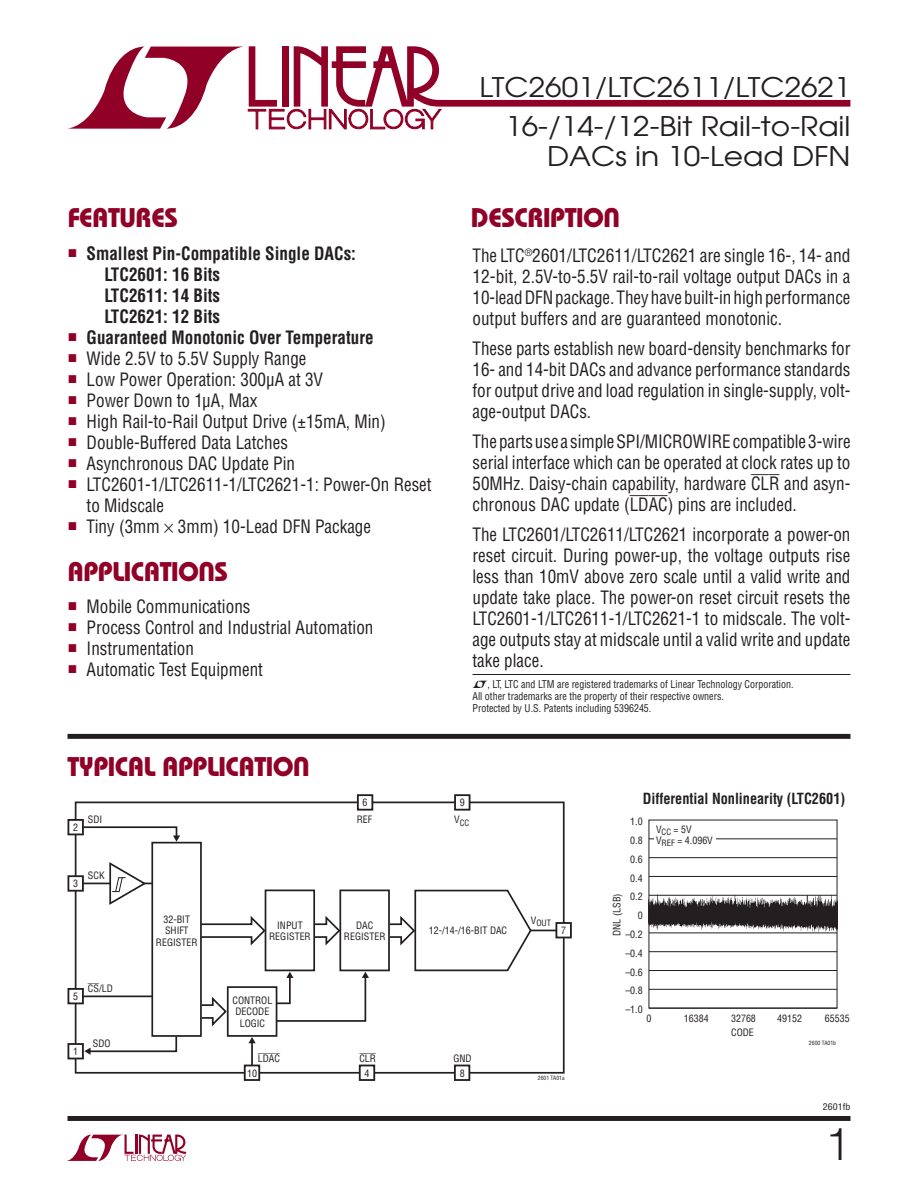
<style>
.page{position:relative;width:918px;height:1188px;background:#fff}
.page>*{position:absolute;margin:0;border:0;box-sizing:border-box;transform-origin:0 0}
.t1{font:300 45px "Helvetica";color:#231f20}
.t2{font:27px/30px "Avant Garde";color:#231f20;text-align:right;scale:1.1 1}
.t3{font:27px "Linear Bauhaus";letter-spacing:-.02em;color:#900027}
.t4{font:18px/21px "Linear Helv Cond";color:#231f20;text-align:justify;scale:.95 1}
.t5{font:700 18px/21px "Linear Helv Cond";color:#231f20;scale:.95 1}
.t6{font:700 15px "Linear Helv Cond";color:#231f20;scale:.95 1}
.t7{font:10.5px/12px "Linear Helv Cond";color:#231f20;scale:.95 1}
.t8{font:10.05px/18.8px "Linear Helv Cond";color:#231f20;text-align:center}
.t9{font:10.05px "Linear Helv Cond Ovr";color:#231f20}
.t10{font:9px "Linear Helv Cond";color:#231f20;scale:1.1 1}
.t11{font:8.55px "Linear Helv Cond";color:#231f20}
.t12{font:5.7px "Linear Helv Cond";color:#231f20}
.s1{font-family:"Linear Helv Cond Ovr"}
</style>
<div class="page">
<svg style="left:67px;top:1135px;width:119px;height:26px"></svg>
<div style="left:68px;top:1116px;width:782px;height:5px;background:#231f20"></div>
<svg style="left:68px;top:46px;width:782px;height:83px"></svg>
<div style="left:68px;top:734px;width:782px;height:5px;background:#231f20"></div>
<hr style="left:472px;top:674px;width:378px;height:1px;background:#231f20">
<hr style="left:81px;top:996px;width:71px;height:1px;background:#231f20">
<div style="left:75px;top:802px;width:490px;height:272px;border:2px solid #231f20"></div>
<hr style="left:251px;top:1042px;width:2px;height:25px;background:#231f20">
<hr style="left:527px;top:930px;width:35px;height:1px;background:#231f20">
<svg style="left:249px;top:1037px;width:7px;height:6px"></svg>
<svg style="left:388px;top:889px;width:145px;height:83px"></svg>
<div style="left:556px;top:923px;width:15px;height:15px;background:#fff"></div>
<div style="left:555px;top:922px;width:17px;height:16px;border:2px solid #231f20"></div>
<div style="left:245px;top:1065px;width:14px;height:15px;background:#fff"></div>
<div style="left:244px;top:1065px;width:16px;height:16px;border:2px solid #231f20"></div>
<div style="left:68px;top:1044px;width:15px;height:15px;background:#fff"></div>
<div style="left:68px;top:1043px;width:16px;height:16px;border:2px solid #231f20"></div>
<div style="left:339px;top:890px;width:51px;height:81px;border:2px solid #231f20"></div>
<svg style="left:315px;top:914px;width:27px;height:34px"></svg>
<svg style="left:202px;top:995px;width:25px;height:33px"></svg>
<svg style="left:202px;top:914px;width:63px;height:34px"></svg>
<div style="left:265px;top:890px;width:50px;height:81px;border:2px solid #231f20"></div>
<div style="left:151px;top:842px;width:51px;height:195px;border:2px solid #231f20"></div>
<div style="left:227px;top:986px;width:50px;height:51px;border:2px solid #231f20"></div>
<svg style="left:84px;top:1035px;width:94px;height:20px"></svg>
<svg style="left:71px;top:826px;width:109px;height:16px"></svg>
<svg style="left:275px;top:972px;width:94px;height:51px"></svg>
<div style="left:68px;top:820px;width:15px;height:14px;background:#fff"></div>
<div style="left:68px;top:819px;width:16px;height:16px;border:2px solid #231f20"></div>
<div style="left:68px;top:989px;width:15px;height:14px;background:#fff"></div>
<div style="left:68px;top:988px;width:16px;height:16px;border:2px solid #231f20"></div>
<div style="left:455px;top:795px;width:15px;height:15px;background:#fff"></div>
<div style="left:454px;top:794px;width:16px;height:17px;border:2px solid #231f20"></div>
<div style="left:358px;top:795px;width:14px;height:15px;background:#fff"></div>
<div style="left:357px;top:794px;width:16px;height:17px;border:2px solid #231f20"></div>
<div style="left:455px;top:1065px;width:14px;height:15px;background:#fff"></div>
<div style="left:454px;top:1065px;width:16px;height:16px;border:2px solid #231f20"></div>
<div style="left:360px;top:1065px;width:14px;height:15px;background:#fff"></div>
<div style="left:359px;top:1065px;width:16px;height:16px;border:2px solid #231f20"></div>
<hr style="left:81px;top:883px;width:71px;height:1px;background:#231f20">
<svg style="left:108px;top:862px;width:39px;height:43px"></svg>
<div style="left:68px;top:876px;width:15px;height:15px;background:#fff"></div>
<div style="left:68px;top:875px;width:16px;height:17px;border:2px solid #231f20"></div>
<img style="left:648px;top:884px;width:187px;height:57px">
<hr style="left:649px;top:1008px;width:188px;height:1px;background:#231f20">
<hr style="left:649px;top:989px;width:188px;height:1px;background:#231f20">
<hr style="left:649px;top:970px;width:188px;height:1px;background:#231f20">
<hr style="left:649px;top:951px;width:188px;height:1px;background:#231f20">
<hr style="left:649px;top:933px;width:188px;height:1px;background:#231f20">
<hr style="left:649px;top:914px;width:188px;height:1px;background:#231f20">
<hr style="left:649px;top:895px;width:188px;height:1px;background:#231f20">
<hr style="left:649px;top:876px;width:188px;height:1px;background:#231f20">
<hr style="left:649px;top:857px;width:188px;height:1px;background:#231f20">
<hr style="left:649px;top:839px;width:188px;height:1px;background:#231f20">
<div style="left:654px;top:822px;width:62px;height:27px;background:#fff"></div>
<h2 class="t2" style="left:480px;top:75px;width:339px">LTC2601/LTC2611/LTC2621</h2>
<h2 class="t3" style="left:68px;top:208px;width:112px">FEATURES</h2>
<p class="t5" style="left:105px;top:245px;width:266px;text-indent:-36px"><sup>■</sup> Smallest Pin-Compatible Single DACs:<br>LTC2601: 16 Bits<br>LTC2611: 14 Bits<br>LTC2621: 12 Bits</p>
<p class="t5" style="left:69px;top:329px;width:323px"><sup>■</sup> Guaranteed Monotonic Over Temperature</p>
<p class="t4" style="left:69px;top:350px;width:252px"><sup>■</sup> Wide 2.5V to 5.5V Supply Range</p>
<p class="t4" style="left:69px;top:371px;width:269px"><sup>■</sup> Low Power Operation: 300μA at 3V</p>
<p class="t4" style="left:69px;top:392px;width:200px"><sup>■</sup> Power Down to 1μA, Max</p>
<p class="t4" style="left:69px;top:413px;width:335px"><sup>■</sup> High Rail-to-Rail Output Drive (±15mA, Min)</p>
<p class="t4" style="left:69px;top:434px;width:232px"><sup>■</sup> Double-Buffered Data Latches</p>
<p class="t4" style="left:69px;top:455px;width:240px"><sup>■</sup> Asynchronous DAC Update Pin</p>
<p class="t4" style="left:87px;top:476px;width:365px;text-indent:-18px"><sup>■</sup> LTC2601-1/LTC2611-1/LTC2621-1: Power-On Reset to Midscale</p>
<p class="t4" style="left:69px;top:518px;width:320px"><sup>■</sup> Tiny (3mm 3mm) 10-Lead DFN Package</p>
<h2 class="t3" style="left:68px;top:562px;width:162px">APPLICATIONS</h2>
<p class="t4" style="left:69px;top:599px;width:193px"><sup>■</sup> Mobile Communications</p>
<p class="t4" style="left:69px;top:620px;width:322px"><sup>■</sup> Process Control and Industrial Automation</p>
<p class="t4" style="left:69px;top:641px;width:133px"><sup>■</sup> Instrumentation</p>
<p class="t4" style="left:69px;top:662px;width:206px"><sup>■</sup> Automatic Test Equipment</p>
<h2 class="t3" style="left:68px;top:757px;width:244px">TYPICAL APPLICATION</h2>
<h2 class="t2" style="left:505px;top:114px;width:315px">16-/14-/12-Bit Rail-to-Rail<br>DACs in 10-Lead DFN</h2>
<h2 class="t3" style="left:471px;top:208px;width:151px">DESCRIPTION</h2>
<p class="t4" style="left:472px;top:247px;width:399px">The LTC<sup>®</sup>2601/LTC2611/LTC2621 are single 16-, 14- and 12-bit, 2.5V-to-5.5V rail-to-rail voltage output DACs in a 10-lead DFN package. They have built-in high performance output buffers and are guaranteed monotonic.</p>
<p class="t4" style="left:472px;top:340px;width:399px">These parts establish new board-density benchmarks for 16- and 14-bit DACs and advance performance standards for output drive and load regulation in single-supply, volt&shy;age-output DACs.</p>
<p class="t4" style="left:472px;top:433px;width:400px">The parts use a simple SPI/MICROWIRE compatible 3-wire serial interface which can be operated at clock rates up to 50MHz. Daisy-chain capability, hardware <span class="s1">CLR</span> and asyn&shy;chronous DAC update (<span class="s1">LDAC</span>) pins are included.</p>
<p class="t4" style="left:472px;top:526px;width:399px">The LTC2601/LTC2611/LTC2621 incorporate a power-on reset circuit. During power-up, the voltage outputs rise less than 10mV above zero scale until a valid write and update take place. The power-on reset circuit resets the LTC2601-1/LTC2611-1/LTC2621-1 to midscale. The volt&shy;age outputs stay at midscale until a valid write and update take place.</p>
<p class="t7" style="left:472px;top:679px;width:340px;text-indent:15px">, LT, LTC and LTM are registered trademarks of Linear Technology Corporation.<br>All other trademarks are the property of their respective owners.<br>Protected by U.S. Patents including 5396245.</p>
<p class="t8" style="left:73px;top:819px;width:6px">2</p>
<p class="t8" style="left:88px;top:811px;width:16px">SDI</p>
<p class="t8" style="left:73px;top:876px;width:6px">3</p>
<p class="t8" style="left:88px;top:867px;width:18px">SCK</p>
<p class="t8" style="left:73px;top:988px;width:6px">5</p>
<p class="t8" style="left:88px;top:980px;width:26px"><span class="s1">CS</span>/LD</p>
<p class="t8" style="left:73px;top:1043px;width:6px">1</p>
<p class="t8" style="left:93px;top:1035px;width:19px">SDO</p>
<p class="t8" style="left:357px;top:795px;width:17px;line-height:17.1px">6<br>REF</p>
<p class="t8" style="left:460px;top:795px;width:6px">9</p>
<p class="t11" style="left:454px;top:819px;width:17px"><sup>V</sup>CC</p>
<p class="t8" style="left:156px;top:915px;width:43px;line-height:11.4px">32-BIT<br>SHIFT<br>REGISTER</p>
<p class="t8" style="left:429px;top:922px;width:80px">12-/14-/16-BIT DAC</p>
<p class="t8" style="left:269px;top:921px;width:43px;line-height:11.4px">INPUT<br>REGISTER</p>
<p class="t8" style="left:344px;top:921px;width:43px;line-height:11.4px">DAC<br>REGISTER</p>
<p class="t8" style="left:232px;top:996px;width:41px;line-height:11.4px">CONTROL<br>DECODE<br>LOGIC</p>
<p class="t9" style="left:258px;top:1052px;width:24px">LDAC</p>
<p class="t9" style="left:359px;top:1052px;width:18px">CLR</p>
<p class="t8" style="left:453px;top:1050px;width:20px">GND</p>
<p class="t11" style="left:531px;top:920px;width:22px"><sup>V</sup>OUT</p>
<p class="t8" style="left:561px;top:922px;width:6px">7</p>
<p class="t6" style="left:643px;top:794px;width:215px">Differential Nonlinearity (LTC2601)</p>
<p class="t8" style="left:625px;top:813px;width:19px;text-align:right">1.0<br>0.8<br>0.6<br>0.4<br>0.2<br>0 –0.2 –0.4 –0.6 –0.8 –1.0</p>
<p class="t8" style="left:656px;top:825px;width:58px;line-height:11.4px;text-align:left">V<sub>CC</sub> = 5V<br>V<sub>REF</sub> = 4.096V</p>
<p class="t8" style="left:609px;top:936px;width:44px;rotate:-90deg">DNL (LSB)</p>
<p class="t8" style="left:647px;top:1010px;width:6px">0</p>
<p class="t8" style="left:684px;top:1010px;width:26px">16384</p>
<p class="t8" style="left:731px;top:1010px;width:26px">32768</p>
<p class="t8" style="left:777px;top:1010px;width:26px">49152</p>
<p class="t8" style="left:825px;top:1010px;width:26px">65535</p>
<p class="t8" style="left:731px;top:1024px;width:24px">CODE</p>
<p class="t12" style="left:809px;top:1041px;width:29px">2600 TA01b</p>
<p class="t8" style="left:247px;top:1065px;width:11px">10</p>
<p class="t8" style="left:365px;top:1065px;width:6px">4</p>
<p class="t8" style="left:460px;top:1065px;width:6px">8</p>
<p class="t12" style="left:538px;top:1076px;width:28px">2601 TA01a</p>
<p class="t10" style="left:823px;top:1104px;width:26px">2601fb</p>
<h1 class="t1" style="left:825px;top:1128px;width:27px">1</h1>
</div>
